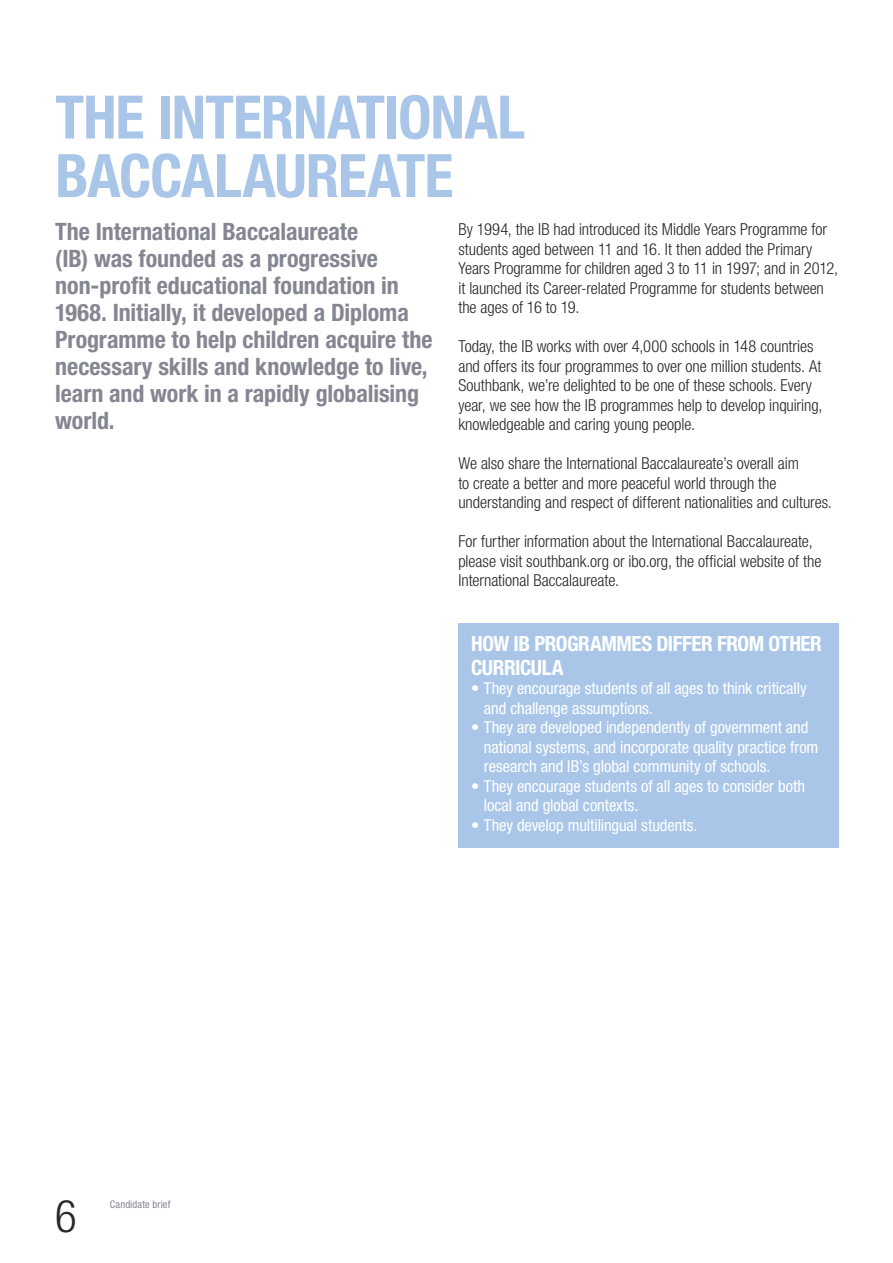
<style>
.page{position:relative;width:893px;height:1263px;background:#fff}
.page>*{position:absolute;margin:0;border:0;box-sizing:border-box;transform-origin:0 0}
.t1{font:700 condensed 60px/58.5px "Helvetica Neue LT Std";letter-spacing:-.02em;color:#a9c6e9}
.t2{font:300 condensed 45px "Helvetica Neue LT Std";color:#2a2725}
.t3{font:700 condensed 24px/27px "Helvetica Neue LT Std";letter-spacing:-.005em;color:#848692}
.t4{font:700 condensed 21px/24px "Helvetica Neue LT Std";letter-spacing:-.02em;color:#fff}
.t5{font:300 condensed 16.5px/19.5px "Helvetica Neue LT Std";letter-spacing:-.005em;color:#2a2725}
.t6{font:condensed 16.5px/19.5px "Helvetica Neue LT Std";letter-spacing:-.005em;color:#fff}
.t7{font:condensed 10.5px "Helvetica Neue LT Std";letter-spacing:.015em;color:#848692}
</style>
<div class="page">
<div style="left:458px;top:623px;width:381px;height:225px;background:#a9c6e9"></div>
<h1 class="t1" style="left:55px;top:87px;width:471px">THE INTERNATIONAL<br>BACCALAUREATE</h1>
<p class="t3" style="left:55px;top:218px;width:379px">The International Baccalaureate<br>(IB) was founded as a progressive non-profit educational foundation in 1968. Initially, it developed a Diploma Programme to help children acquire the necessary skills and knowledge to live, learn and work in a rapidly globalising world.</p>
<p class="t5" style="left:458px;top:219px;width:381px">By 1994, the IB had introduced its Middle Years Programme for students aged between 11 and 16. It then added the Primary Years Programme for children aged 3 to 11 in 1997; and in 2012, it launched its Career-related Programme for students between the ages of 16 to 19.</p>
<p class="t5" style="left:458px;top:336px;width:366px">Today, the IB works with over 4,000 schools in 148 countries and offers its four programmes to over one million students. At Southbank, we’re delighted to be one of these schools. Every year, we see how the IB programmes help to develop inquiring, knowledgeable and caring young people.</p>
<p class="t5" style="left:458px;top:453px;width:375px">We also share the International Baccalaureate’s overall aim<br>to create a better and more peaceful world through the understanding and respect of different nationalities and cultures.</p>
<p class="t5" style="left:458px;top:531px;width:365px">For further information about the International Baccalaureate, please visit southbank.org or ibo.org, the official website of the<br>International Baccalaureate.</p>
<h2 class="t2" style="left:55px;top:1191px;width:23px">6</h2>
<p class="t7" style="left:110px;top:1198px;width:62px">Candidate brief</p>
<p class="t4" style="left:471px;top:631px;width:352px">HOW IB PROGRAMMES DIFFER FROM OTHER<br>CURRICULA</p>
<p class="t6" style="left:484px;top:678px;width:324px;text-indent:-13px">• They encourage students of all ages to think critically and challenge assumptions.</p>
<p class="t6" style="left:484px;top:717px;width:336px;text-indent:-13px">• They are developed independently of government and national systems, and incorporate quality practice from research and IB’s global community of schools.</p>
<p class="t6" style="left:484px;top:776px;width:323px;text-indent:-13px">• They encourage students of all ages to consider both local and global contexts.</p>
<p class="t6" style="left:471px;top:815px;width:228px">• They develop multilingual students.</p>
</div>
